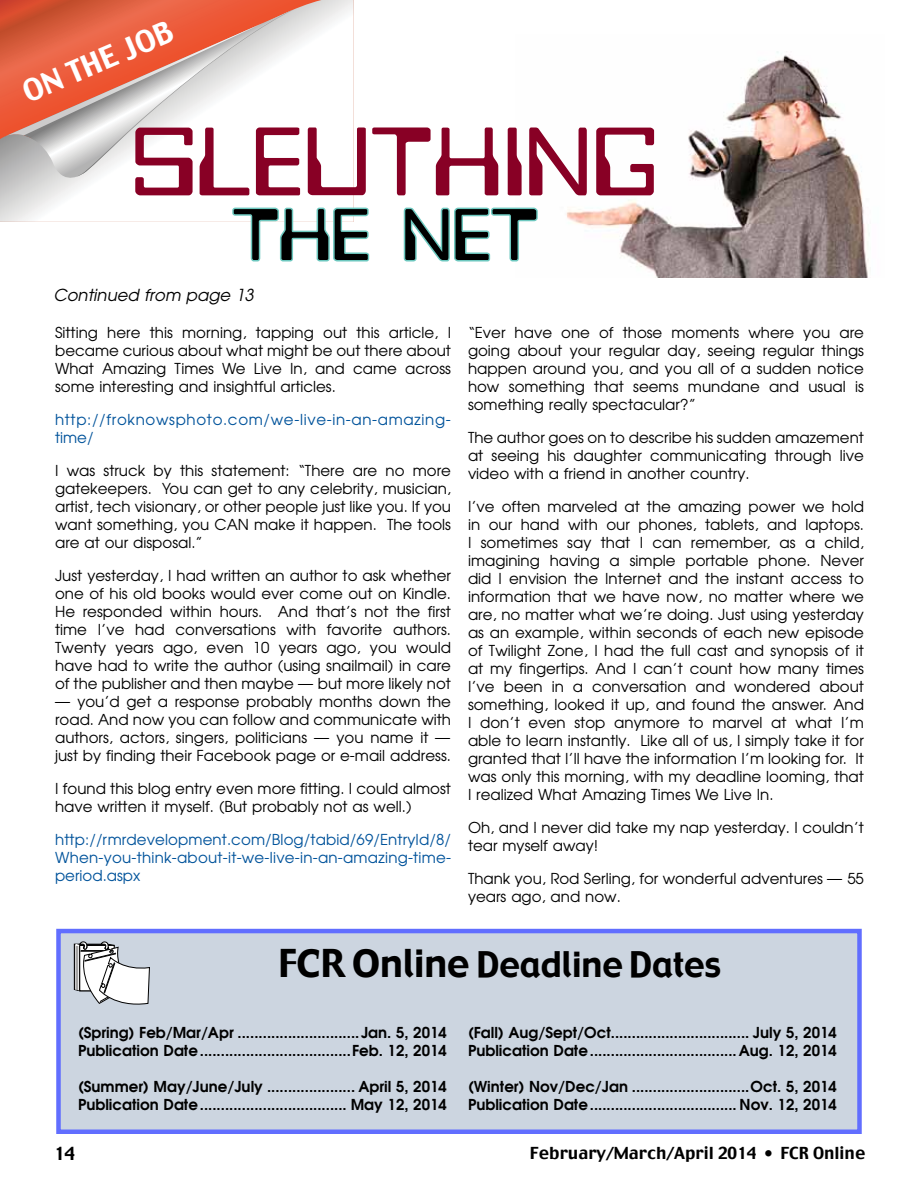
<style>
.page{position:relative;width:918px;height:1188px;background:#fff}
.page>*{position:absolute;margin:0;border:0;box-sizing:border-box;transform-origin:0 0}
.t1{font:96px "bitwise";color:#880025}
.t2{font:72px "bitwise";color:#000}
.t3{font:34.5px "Gadget";color:#000}
.t4{font:30px "Charcoal";color:#fff}
.t5{font:18px "Charcoal";color:#000}
.t6{font:16.5px "Charcoal";color:#000}
.t7{font:italic 16.5px "Avian";color:#000}
.t8{font:15px/18px "Avian";color:#000;text-align:justify}
.t9{font:700 15px/18px "Avian";color:#000}
.t10{font:15px/18px "Avian";letter-spacing:.015em;color:#00539b;text-align:justify}
.t11{font:15px/18px "Avian";letter-spacing:.045em;color:#00539b}
.s1{font-size:37.5px}
.s2{font-size:15px}
</style>
<div class="page">
<div style="left:56px;top:929px;width:806px;height:205px;background:#ccd5e0;border:4px solid #616eff"></div>
<svg style="left:74px;top:941px;width:76px;height:64px"></svg>
<svg style="left:0;top:0;width:354px;height:222px"></svg>
<svg style="left:5px;top:177px;width:289px;height:5px"></svg>
<svg style="left:5px;top:9px;width:289px;height:168px"></svg>
<img style="left:566px;top:51px;width:303px;height:227px">
<svg style="left:230px;top:205px;width:140px;height:57px"></svg>
<svg style="left:403px;top:207px;width:135px;height:55px"></svg>
<svg style="left:5px;top:20px;width:259px;height:116px"></svg>
<h3 class="t4" style="left:17px;top:75px;width:69px;rotate:-23deg">on the</h3>
<h1 class="t1" style="left:132px;top:122px;width:527px">SLEUTHING</h1>
<h2 class="t2" style="left:232px;top:205px;width:307px">THE NET</h2>
<p class="t7" style="left:53px;top:287px;width:202px">Continued from page 13</p>
<p class="t8" style="left:55px;top:325px;width:397px">Sitting here this morning, tapping out this article, I became curious about what might be out there about What Amazing Times We Live In, and came across some interesting and insightful articles.</p>
<p class="t11" style="left:55px;top:412px;width:397px">http://froknowsphoto.com/we-live-in-an-amazing&shy;time/</p>
<p class="t8" style="left:55px;top:463px;width:397px">I was struck by this statement: “There are no more gatekeepers. You can get to any celebrity, musician, artist, tech visionary, or other people just like you. If you want something, you CAN make it happen. The tools are at our disposal.”</p>
<p class="t8" style="left:55px;top:568px;width:398px">Just yesterday, I had written an author to ask whether one of his old books would ever come out on Kindle.<br>He responded within hours. And that’s not the first time I’ve had conversations with favorite authors.<br>Twenty years ago, even 10 years ago, you would have had to write the author (using snailmail) in care of the publisher and then maybe — but more likely not</p>
<p class="t8" style="left:55px;top:694px;width:398px">— you’d get a response probably months down the road. And now you can follow and communicate with authors, actors, singers, politicians — you name it — just by finding their Facebook page or e-mail address.</p>
<p class="t8" style="left:55px;top:781px;width:397px">I found this blog entry even more fitting. I could almost have written it myself. (But probably not as well.)</p>
<p class="t10" style="left:55px;top:832px;width:398px">http://rmrdevelopment.com/Blog/tabid/69/EntryId/8/ When-you-think-about-it-we-live-in-an-amazing-time&shy;period.aspx</p>
<p class="t8" style="left:468px;top:324px;width:398px">“Ever have one of those moments where you are going about your regular day, seeing regular things happen around you, and you all of a sudden notice how something that seems mundane and usual is something really spectacular?”</p>
<p class="t8" style="left:468px;top:429px;width:397px">The author goes on to describe his sudden amazement at seeing his daughter communicating through live video with a friend in another country.</p>
<p class="t8" style="left:468px;top:498px;width:398px">I’ve often marveled at the amazing power we hold in our hand with our phones, tablets, and laptops.<br>I sometimes say that I can remember, as a child, imagining having a simple portable phone. Never did I envision the Internet and the instant access to information that we have now, no matter where we are, no matter what we’re doing. Just using yesterday as an example, within seconds of each new episode of Twilight Zone, I had the full cast and synopsis of it at my fingertips. And I can’t count how many times I’ve been in a conversation and wondered about something, looked it up, and found the answer. And I don’t even stop anymore to marvel at what I’m able to learn instantly. Like all of us, I simply take it for granted that I’ll have the information I’m looking for. It was only this morning, with my deadline looming, that I realized What Amazing Times We Live In.</p>
<p class="t8" style="left:468px;top:819px;width:398px">Oh, and I never did take my nap yesterday. I couldn’t tear myself away!</p>
<p class="t8" style="left:468px;top:870px;width:397px">Thank you, Rod Serling, for wonderful adventures — 55 years ago, and now.</p>
<h3 class="t3" style="left:279px;top:942px;width:444px"><span class="s1">FCR Online</span> Deadline Dates</h3>
<p class="t9" style="left:78px;top:1024px;width:371px">(Spring) Feb/Mar/Apr .............................Jan. 5, 2014<br>Publication Date....................................Feb. 12, 2014</p>
<p class="t9" style="left:78px;top:1078px;width:371px">(Summer) May/June/July ..................... April 5, 2014<br>Publication Date................................... May 12, 2014</p>
<p class="t9" style="left:468px;top:1024px;width:371px">(Fall) Aug/Sept/Oct................................. July 5, 2014<br>Publication Date...................................Aug. 12, 2014</p>
<p class="t9" style="left:468px;top:1078px;width:370px">(Winter) Nov/Dec/Jan ............................Oct. 5, 2014<br>Publication Date................................... Nov. 12, 2014</p>
<p class="t5" style="left:54px;top:1141px;width:22px">14</p>
<p class="t6" style="left:530px;top:1142px;width:337px">February/March/April 2014 <span class="s2">•</span> FCR Online</p>
</div>
